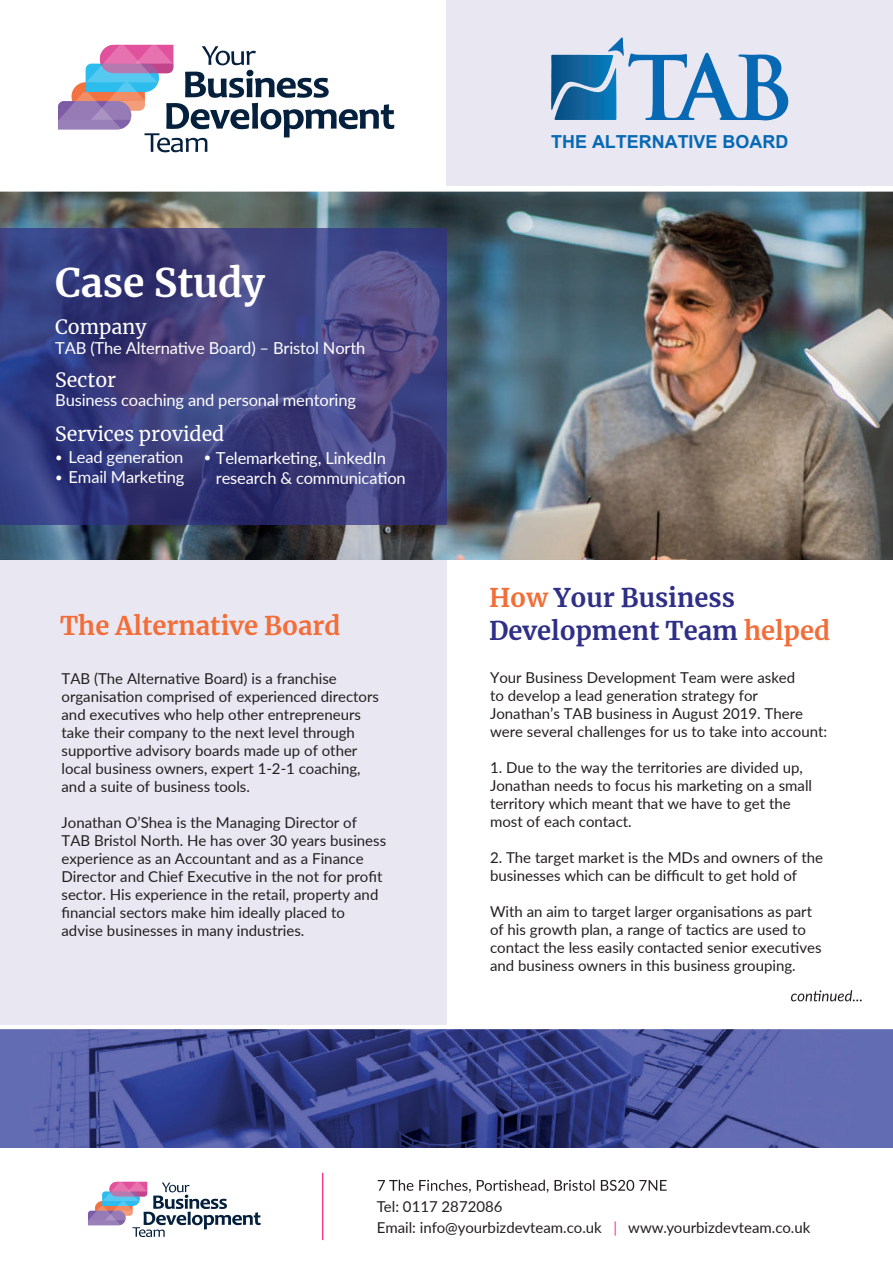
<style>
.page{position:relative;width:893px;height:1263px;background:#fff}
.page>*{position:absolute;margin:0;border:0;box-sizing:border-box;transform-origin:0 0}
.t1{font:700 39px "Merriweather";color:#fff}
.t2{font:700 25.5px/32.4px "Merriweather";color:#2f2f87}
.t3{font:700 25.5px "Merriweather";color:#f26d38}
.t4{font:19.5px "Merriweather";color:#fff}
.t5{font:700 18px "Arial";color:#0769b4}
.t6{font:16.5px "Lato";letter-spacing:-.01em;color:#fff}
.t7{font:15px/18px "Lato";color:#231f20}
.s1{color:#f26d38}
.s2{color:#ed3e97}
</style>
<div class="page">
<img style="left:0;top:192px;width:893px;height:367px">
<img style="left:0;top:1029px;width:893px;height:118px">
<svg style="left:0;top:228px;width:446px;height:297px;background:#3d3f7e"></svg>
<div style="left:0;top:560px;width:446px;height:465px;background:#e9e8f2"></div>
<div style="left:446px;top:0;width:447px;height:186px;background:#e9e8f2"></div>
<svg style="left:791px;top:990px;width:71px;height:11px"></svg>
<svg style="left:378px;top:1180px;width:289px;height:13px"></svg>
<hr style="left:322px;top:1173px;width:1px;height:67px;background:#ed3e97">
<svg style="left:58px;top:45px;width:336px;height:107px"></svg>
<svg style="left:88px;top:1182px;width:173px;height:55px"></svg>
<svg style="left:551px;top:37px;width:238px;height:84px"></svg>
<h1 class="t1" style="left:55px;top:256px;width:211px">Case Study</h1>
<h3 class="t4" style="left:55px;top:313px;width:93px">Company</h3>
<p class="t6" style="left:55px;top:336px;width:312px">TAB (The Alternative Board) – Bristol North</p>
<h3 class="t4" style="left:55px;top:367px;width:62px">Sector</h3>
<h3 class="t4" style="left:55px;top:421px;width:171px">Services provided</h3>
<p class="t6" style="left:55px;top:446px;width:130px">• Lead generation</p>
<p class="t6" style="left:204px;top:446px;width:184px">• Telemarketing, LinkedIn</p>
<p class="t6" style="left:55px;top:465px;width:131px">• Email Marketing</p>
<p class="t6" style="left:55px;top:388px;width:302px">Business coaching and personal mentoring</p>
<p class="t6" style="left:216px;top:466px;width:191px">research &amp; communication</p>
<h2 class="t3" style="left:60px;top:607px;width:282px">The Alternative Board</h2>
<p class="t7" style="left:62px;top:669px;width:319px">TAB (The Alternative Board) is a franchise organisation comprised of experienced directors and executives who help other entrepreneurs take their company to the next level through supportive advisory boards made up of other local business owners, expert 1-2-1 coaching, and a suite of business tools.</p>
<p class="t7" style="left:62px;top:813px;width:326px">Jonathan O’Shea is the Managing Director of TAB Bristol North. He has over 30 years business experience as an Accountant and as a Finance Director and Chief Executive in the not for profit sector. His experience in the retail, property and financial sectors make him ideally placed to advise businesses in many industries.</p>
<p class="t5" style="left:551px;top:130px;width:239px">THE ALTERNATIVE BOARD</p>
<h2 class="t2" style="left:489px;top:581px;width:343px"><span class="s1">How</span> Your Business<br>Development Team <span class="s1">helped</span></h2>
<p class="t7" style="left:490px;top:668px;width:339px">Your Business Development Team were asked<br>to develop a lead generation strategy for Jonathan’s TAB business in August 2019. There were several challenges for us to take into account:</p>
<p class="t7" style="left:490px;top:758px;width:324px">1. Due to the way the territories are divided up, Jonathan needs to focus his marketing on a small territory which meant that we have to get the most of each contact.</p>
<p class="t7" style="left:490px;top:848px;width:335px">2. The target market is the MDs and owners of the businesses which can be difficult to get hold of</p>
<p class="t7" style="left:490px;top:902px;width:333px">With an aim to target larger organisations as part of his growth plan, a range of tactics are used to contact the less easily contacted senior executives and business owners in this business grouping.</p>
<p class="t7" style="left:377px;top:1195px;width:435px;line-height:21px">Tel: 0117 2872086<br>Email: info@yourbizdevteam.co.uk <span class="s2">|</span> www.yourbizdevteam.co.uk</p>
</div>
